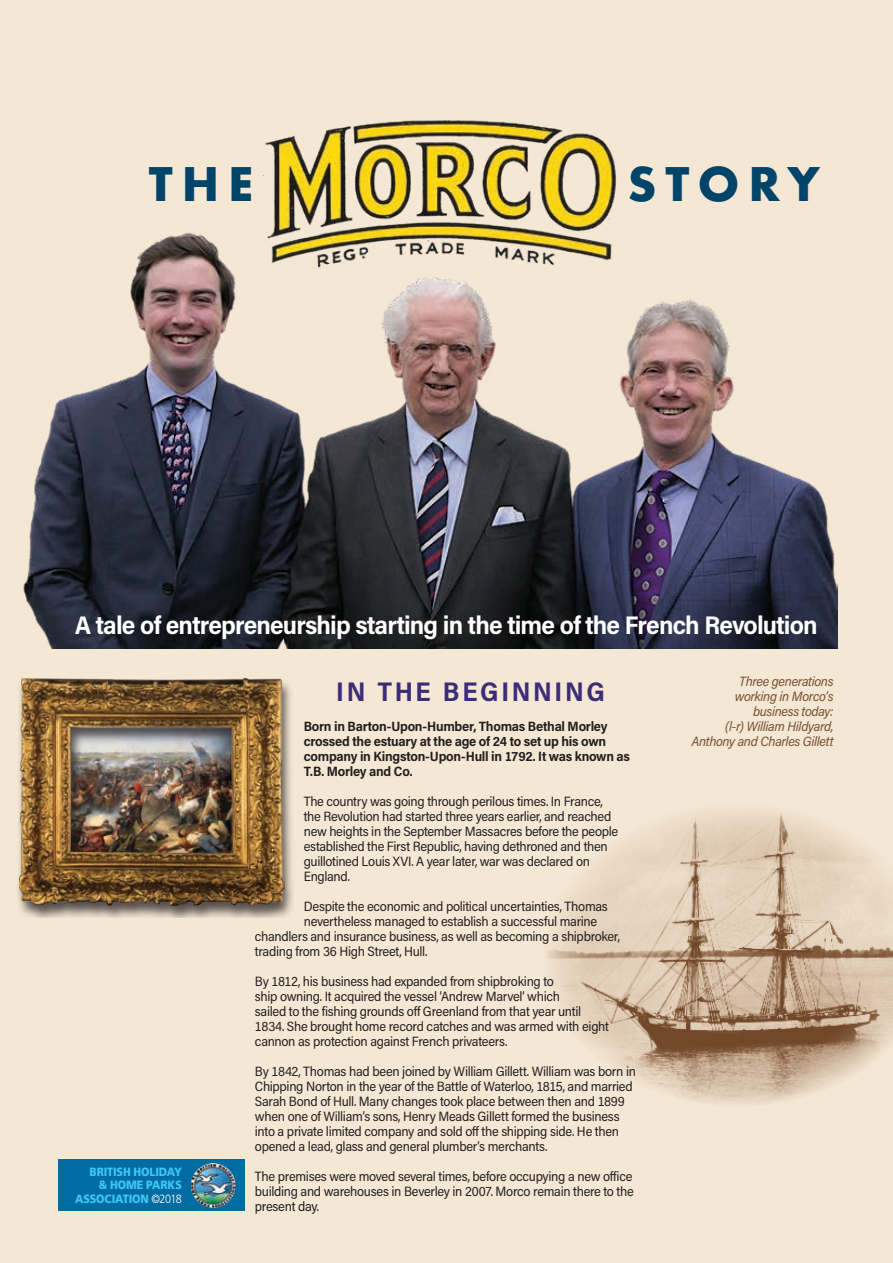
<style>
.page{position:relative;width:893px;height:1263px;background:#f4e7d4}
.page>*{position:absolute;margin:0;border:0;box-sizing:border-box;transform-origin:0 0}
.t1{font:700 45px "Futura";letter-spacing:.195em;color:#004469}
.t2{font:700 27px "Acumin Pro Semi Cond";letter-spacing:.1em;color:#3c2d7b}
.t3{font:700 25.5px "Acumin Pro Semi Cond";letter-spacing:-.035em;color:#fff}
.t4{font:13.5px/15px "Acumin Pro Semi Cond";letter-spacing:-.025em;color:#231f20}
.t5{font:700 13.5px/15px "Acumin Pro Semi Cond";letter-spacing:-.02em;color:#231f20}
.t6{font:italic 13.5px/15px "Acumin Pro Semi Cond";letter-spacing:-.025em;color:#765032;text-align:right}
.t7{font:900 12px/13.5px "Frutiger";letter-spacing:-.01em;color:#40c7f4;text-align:right;scale:.9 1}
.s1{font-weight:300;color:#fff}
</style>
<div class="page">
<img style="left:546px;top:812px;width:347px;height:292px">
<img style="left:262px;top:120px;width:354px;height:94px">
<img style="left:23px;top:214px;width:815px;height:434px">
<div style="left:15px;top:678px;width:280px;height:240px;background:#231f20;opacity:.75"></div>
<img style="left:19px;top:677px;width:265px;height:229px">
<div style="left:58px;top:1160px;width:187px;height:51px;background:#006ca2"></div>
<img style="left:191px;top:1163px;width:45px;height:45px;border-radius:22px">
<h1 class="t1" style="left:149px;top:152px;width:107px">THE</h1>
<h1 class="t1" style="left:627px;top:152px;width:194px">STORY</h1>
<h3 class="t3" style="left:75px;top:607px;width:744px">A tale of entrepreneurship starting in the time of the French Revolution</h3>
<p class="t6" style="left:691px;top:674px;width:143px">Three generations<br>working in Morco’s business today:<br>(l-r) William Hildyard,<br>Anthony and Charles Gillett</p>
<h2 class="t2" style="left:336px;top:673px;width:270px">IN THE BEGINNING</h2>
<p class="t5" style="left:304px;top:718px;width:328px">Born in Barton-Upon-Humber, Thomas Bethal Morley crossed the estuary at the age of 24 to set up his own company in Kingston-Upon-Hull in 1792. It was known as T.B. Morley and Co.</p>
<p class="t4" style="left:304px;top:793px;width:316px">The country was going through perilous times. In France, the Revolution had started three years earlier, and reached new heights in the September Massacres before the people established the First Republic, having dethroned and then guillotined Louis XVI. A year later, war was declared on England.</p>
<p class="t4" style="left:304px;top:898px;width:306px">Despite the economic and political uncertainties, Thomas</p>
<p class="t4" style="left:304px;top:913px;width:295px">nevertheless managed to establish a successful marine</p>
<p class="t4" style="left:255px;top:928px;width:367px">chandlers and insurance business, as well as becoming a shipbroker,</p>
<p class="t4" style="left:255px;top:943px;width:174px">trading from 36 High Street, Hull.</p>
<p class="t4" style="left:255px;top:973px;width:356px">By 1812, his business had expanded from shipbroking to<br>ship owning. It acquired the vessel ‘Andrew Marvel’ which<br>sailed to the fishing grounds off Greenland from that year until 1834. She brought home record catches and was armed with eight cannon as protection against French privateers.</p>
<p class="t4" style="left:255px;top:1063px;width:383px">By 1842, Thomas had been joined by William Gillett. William was born in Chipping Norton in the year of the Battle of Waterloo, 1815, and married Sarah Bond of Hull. Many changes took place between then and 1899 when one of William’s sons, Henry Meads Gillett formed the business into a private limited company and sold off the shipping side. He then opened a lead, glass and general plumber’s merchants.</p>
<p class="t4" style="left:255px;top:1168px;width:380px;text-align:justify">The premises were moved several times, before occupying a new office building and warehouses in Beverley in 2007. Morco remain there to the present day.</p>
<p class="t7" style="left:75px;top:1165px;width:120px">BRITISH HOLIDAY<br>&amp; HOME PARKS<br>ASSOCIATION <span class="s1">©2018</span></p>
</div>
